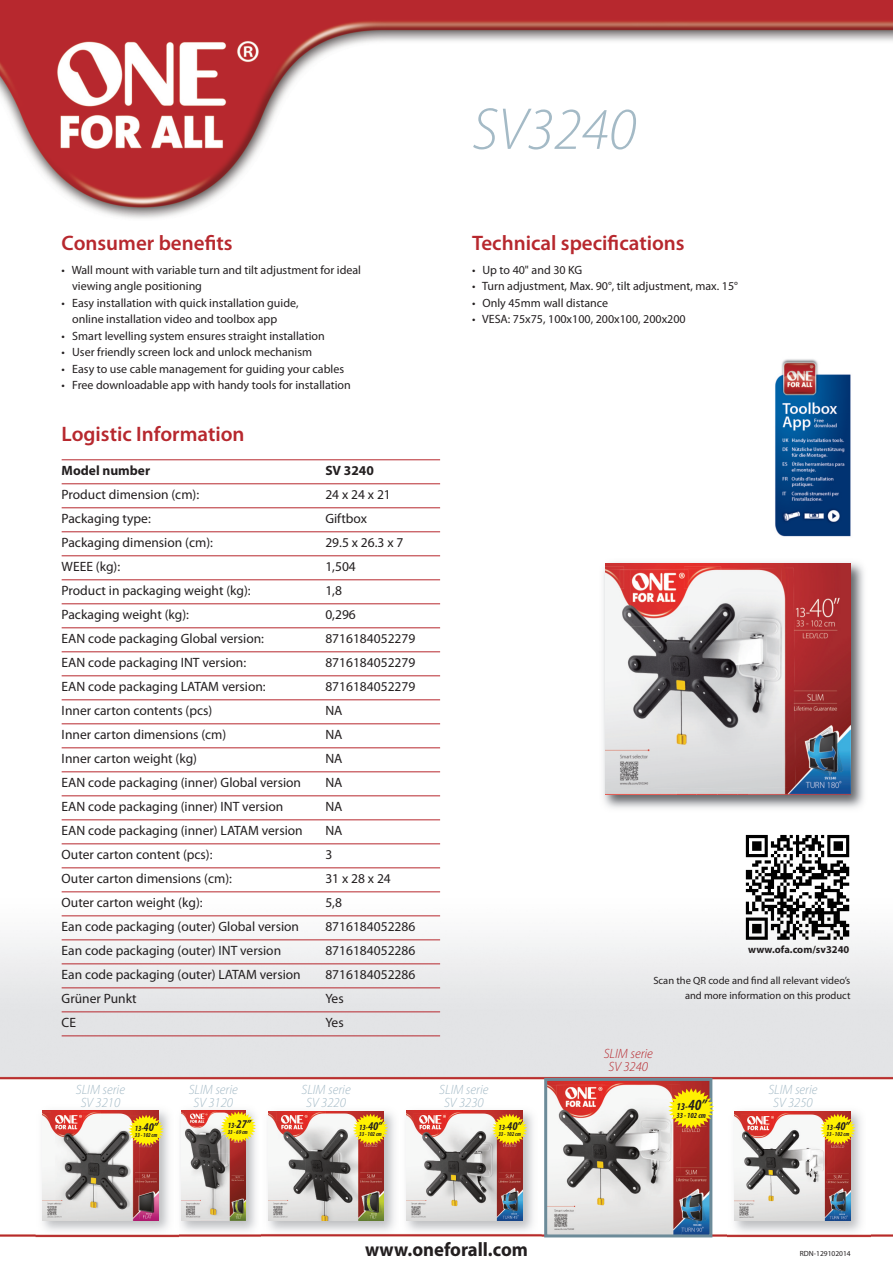
<style>
.page{position:relative;width:893px;height:1263px;background:#fff}
.page>*{position:absolute;margin:0;border:0;box-sizing:border-box;transform-origin:0 0}
.t1{font:italic 300 59.55px "Myriad Pro";color:#a4bac6}
.t2{font:600 21px "Myriad Pro";color:#b7282e}
.t3{font:700 19.5px "Myriad Pro";color:#231f20;scale:.96 1}
.t4{font:13.5px/24px "Myriad Pro";color:#231f20}
.t5{font:italic 300 13.5px/13.5px "Myriad Pro";color:#a4bac6;text-align:center}
.t6{font:700 13.5px "Myriad Pro";color:#231f20}
.t7{font:italic 300 13.5px/13.5px "Myriad Pro";color:#b7282e;text-align:center}
.t8{font:12px/16.5px "Myriad Pro";color:#231f20}
.t9{font:10.5px/14.2px "Myriad Pro";color:#231f20;text-align:right}
.t10{font:700 10.5px "Myriad Pro";color:#231f20}
.t11{font:italic 700 condensed 10.35px "Myriad Pro";color:#231f20}
.t12{font:italic 700 condensed 7.95px "Myriad Pro";color:#231f20}
.t13{font:italic 700 condensed 7.8px "Myriad Pro";color:#231f20}
.t14{font:7.5px "Myriad Pro";color:#231f20}
.t15{font:italic 700 condensed 6px "Myriad Pro";color:#231f20}
.s1{font-size:15.6px}
.s2{font-size:12px}
</style>
<div class="page">
<img style="left:0;top:0;width:893px;height:1238px">
<hr style="left:62px;top:459px;width:378px;height:1px;background:#b7282e">
<hr style="left:62px;top:483px;width:378px;height:1px;background:#b7282e">
<hr style="left:62px;top:507px;width:378px;height:1px;background:#b7282e">
<hr style="left:62px;top:531px;width:378px;height:1px;background:#b7282e">
<hr style="left:62px;top:555px;width:378px;height:1px;background:#b7282e">
<hr style="left:62px;top:579px;width:378px;height:1px;background:#b7282e">
<hr style="left:62px;top:603px;width:378px;height:1px;background:#b7282e">
<hr style="left:62px;top:627px;width:378px;height:1px;background:#b7282e">
<hr style="left:62px;top:651px;width:378px;height:1px;background:#b7282e">
<hr style="left:62px;top:675px;width:378px;height:1px;background:#b7282e">
<hr style="left:62px;top:699px;width:378px;height:1px;background:#b7282e">
<hr style="left:62px;top:723px;width:378px;height:1px;background:#b7282e">
<hr style="left:62px;top:747px;width:378px;height:1px;background:#b7282e">
<hr style="left:62px;top:771px;width:378px;height:1px;background:#b7282e">
<hr style="left:62px;top:795px;width:378px;height:1px;background:#b7282e">
<hr style="left:62px;top:819px;width:378px;height:1px;background:#b7282e">
<hr style="left:62px;top:843px;width:378px;height:1px;background:#b7282e">
<hr style="left:62px;top:867px;width:378px;height:1px;background:#b7282e">
<hr style="left:62px;top:891px;width:378px;height:1px;background:#b7282e">
<hr style="left:62px;top:915px;width:378px;height:1px;background:#b7282e">
<hr style="left:62px;top:939px;width:378px;height:1px;background:#b7282e">
<hr style="left:62px;top:963px;width:378px;height:1px;background:#b7282e">
<hr style="left:62px;top:987px;width:378px;height:1px;background:#b7282e">
<hr style="left:62px;top:1011px;width:378px;height:1px;background:#b7282e">
<hr style="left:62px;top:1035px;width:378px;height:1px;background:#b7282e">
<svg style="left:746px;top:835px;width:103px;height:105px"></svg>
<img style="left:598px;top:557px;width:272px;height:257px">
<img style="left:605px;top:564px;width:245px;height:231px">
<img style="left:36px;top:1103px;width:142px;height:135px">
<img style="left:43px;top:1111px;width:115px;height:109px">
<img style="left:548px;top:1082px;width:160px;height:151px">
<div style="left:544px;top:1078px;width:168px;height:159px;border:3px solid #6c8b99"></div>
<img style="left:728px;top:1105px;width:142px;height:133px">
<img style="left:734px;top:1111px;width:116px;height:109px">
<img style="left:404px;top:1104px;width:138px;height:134px">
<img style="left:406px;top:1111px;width:116px;height:109px">
<img style="left:178px;top:1104px;width:226px;height:134px">
<img style="left:399px;top:1105px;width:5px;height:133px">
<img style="left:268px;top:1111px;width:116px;height:109px">
<img style="left:174px;top:1104px;width:4px;height:134px">
<img style="left:261px;top:1105px;width:5px;height:133px">
<img style="left:181px;top:1111px;width:65px;height:109px">
<svg style="left:221px;top:1111px;width:35px;height:31px"></svg>
<svg style="left:353px;top:1114px;width:35px;height:31px"></svg>
<svg style="left:129px;top:1115px;width:35px;height:31px"></svg>
<svg style="left:820px;top:1114px;width:35px;height:31px"></svg>
<svg style="left:492px;top:1114px;width:35px;height:31px"></svg>
<svg style="left:668px;top:1088px;width:46px;height:41px;background:#e6c22c"></svg>
<h2 class="t2" style="left:62px;top:235px;width:172px">Consumer benefits</h2>
<p class="t8" style="left:72px;top:262px;width:290px;text-indent:-11px">• Wall mount with variable turn and tilt adjustment for ideal viewing angle positioning</p>
<p class="t8" style="left:72px;top:295px;width:228px;text-indent:-11px">• Easy installation with quick installation guide, online installation video and toolbox app</p>
<p class="t8" style="left:62px;top:328px;width:265px">• Smart levelling system ensures straight installation</p>
<p class="t8" style="left:62px;top:345px;width:252px">• User friendly screen lock and unlock mechanism</p>
<p class="t8" style="left:62px;top:361px;width:284px">• Easy to use cable management for guiding your cables</p>
<p class="t8" style="left:62px;top:378px;width:291px">• Free downloadable app with handy tools for installation</p>
<h2 class="t2" style="left:62px;top:426px;width:184px">Logistic Information</h2>
<p class="t6" style="left:62px;top:466px;width:90px">Model number</p>
<p class="t4" style="left:62px;top:484px;width:243px">Product dimension (cm):<br>Packaging type:<br>Packaging dimension (cm):<br>WEEE (kg):<br>Product in packaging weight (kg):<br>Packaging weight (kg):<br>EAN code packaging Global version:<br>EAN code packaging INT version:<br>EAN code packaging LATAM version:<br>Inner carton contents (pcs)<br>Inner carton dimensions (cm)<br>Inner carton weight (kg)<br>EAN code packaging (inner) Global version<br>EAN code packaging (inner) INT version<br>EAN code packaging (inner) LATAM version<br>Outer carton content (pcs):<br>Outer carton dimensions (cm):<br>Outer carton weight (kg):<br>Ean code packaging (outer) Global version<br>Ean code packaging (outer) INT version<br>Ean code packaging (outer) LATAM version<br>Grüner Punkt<br>CE</p>
<p class="t6" style="left:325px;top:466px;width:50px">SV 3240</p>
<p class="t4" style="left:325px;top:484px;width:92px">24x24x21<br>Giftbox<br>29.5 x 26.3 x 7<br>1,504<br>1,8<br>0,296<br>8716184052279<br>8716184052279<br>8716184052279<br>NA<br>NA<br>NA<br>NA<br>NA<br>NA<br>3<br>31x28x24<br>5,8<br>8716184052286<br>8716184052286<br>8716184052286<br>Yes<br>Yes</p>
<h1 class="t1" style="left:472px;top:107px;width:166px">SV3240</h1>
<h2 class="t2" style="left:472px;top:235px;width:214px">Technical specifications</h2>
<p class="t8" style="left:472px;top:262px;width:112px">• Up to 40" and 30 KG</p>
<p class="t8" style="left:472px;top:279px;width:267px">• Turn adjustment, Max. 90°, tilt adjustment, max. 15°</p>
<p class="t8" style="left:472px;top:295px;width:138px">• Only 45mm wall distance</p>
<p class="t8" style="left:472px;top:312px;width:215px">• VESA: 75x75, 100x100, 200x100, 200x200</p>
<p class="t10" style="left:748px;top:945px;width:103px">www.ofa.com/sv3240</p>
<p class="t9" style="left:653px;top:974px;width:199px">Scan the QR code and find all relevant video’s and more information on this product</p>
<p class="t7" style="left:604px;top:1047px;width:51px">SLIM serie<br>SV 3240</p>
<p class="t5" style="left:76px;top:1083px;width:51px">SLIM serie<br>SV 3210</p>
<p class="t5" style="left:189px;top:1083px;width:51px">SLIM serie<br>SV 3120</p>
<p class="t5" style="left:301px;top:1083px;width:51px">SLIM serie<br>SV 3220</p>
<p class="t5" style="left:439px;top:1083px;width:51px">SLIM serie<br>SV 3230</p>
<p class="t11" style="left:676px;top:1103px;width:31px">13-<span class="s1">40”</span></p>
<p class="t13" style="left:676px;top:1112px;width:31px">33 - 102 cm</p>
<p class="t5" style="left:768px;top:1083px;width:51px">SLIM serie<br>SV 3250</p>
<p class="t12" style="left:135px;top:1126px;width:25px">13-<span class="s2">40”</span></p>
<p class="t15" style="left:135px;top:1133px;width:24px">33 - 102 cm</p>
<p class="t12" style="left:228px;top:1122px;width:25px">13-<span class="s2">27”</span></p>
<p class="t15" style="left:228px;top:1130px;width:22px">33-69cm</p>
<p class="t12" style="left:359px;top:1125px;width:25px">13-<span class="s2">40”</span></p>
<p class="t15" style="left:359px;top:1132px;width:24px">33 - 102 cm</p>
<p class="t12" style="left:498px;top:1125px;width:25px">13-<span class="s2">40”</span></p>
<p class="t15" style="left:498px;top:1132px;width:24px">33 - 102 cm</p>
<p class="t12" style="left:826px;top:1125px;width:25px">13-<span class="s2">40”</span></p>
<p class="t15" style="left:826px;top:1132px;width:24px">33 - 102 cm</p>
<h3 class="t3" style="left:365px;top:1242px;width:171px">www.oneforall.com</h3>
<p class="t14" style="left:800px;top:1250px;width:52px">RDN-129102014</p>
</div>
